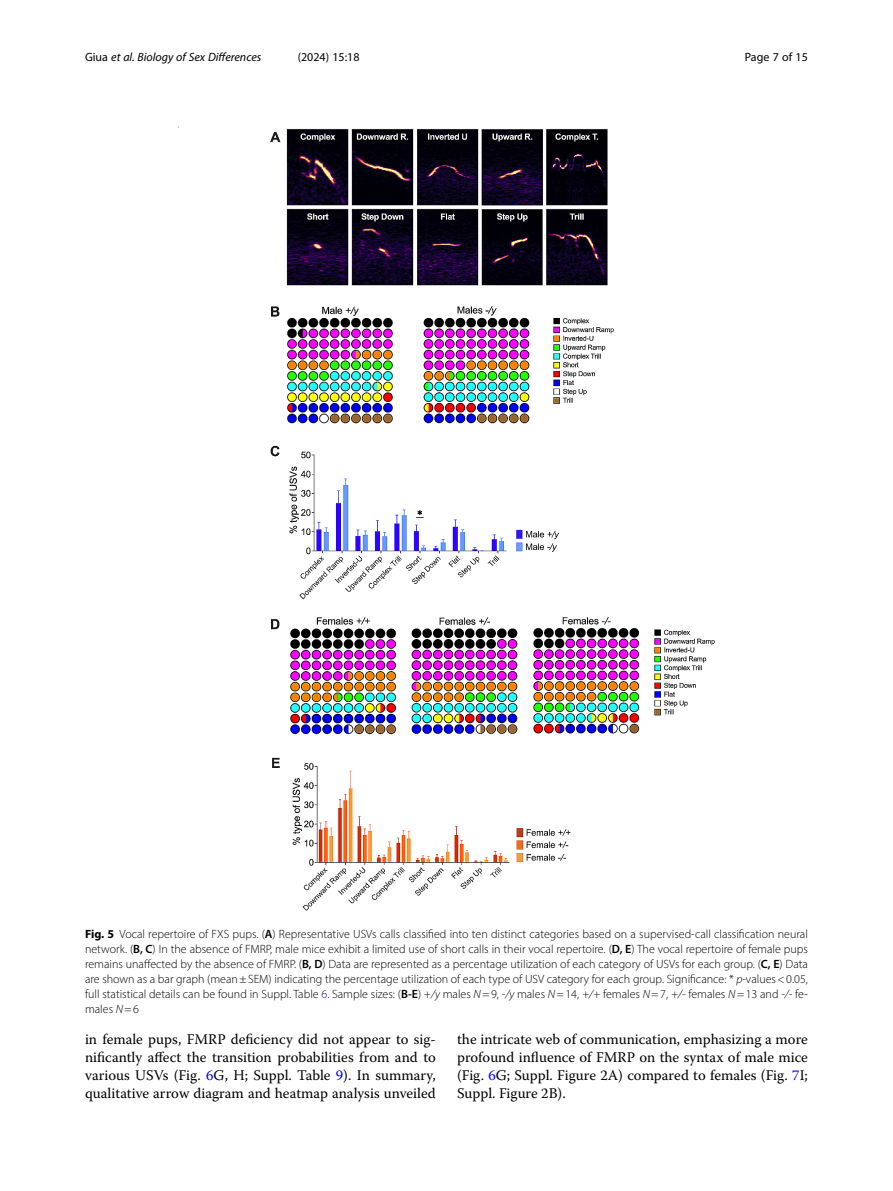
<style>
.page{position:relative;width:893px;height:1191px;background:#fff}
.page>*{position:absolute;margin:0;border:0;box-sizing:border-box;transform-origin:0 0}
.Body_Text{font:14.7px/18px "Warnock Pro";color:#000;text-align:justify}
.Figure_Caption{font:300 12px/15px "Myriad Pro";color:#000;text-align:justify}
.t1{font:italic 12px "Myriad Pro";color:#000}
.t2{font:12px "Myriad Pro";color:#000}
.s1{font-style:normal}
.s2{font-weight:700}
.s3{font-weight:600}
.s4{font-style:italic}
.s5{color:#00f}
</style>
<div class="page">
<img style="left:178px;top:126px;width:536px;height:784px">
<p class="t1" style="left:85px;top:50px;width:178px"><span class="s1">Giua</span> et al. Biology of Sex Differences</p>
<p class="t2" style="left:298px;top:50px;width:63px">(2024) 15:18</p>
<p class="t2" style="left:745px;top:50px;width:65px">Page 7 of 15</p>
<p class="Figure_Caption" style="left:85px;top:926px;width:724px"><span class="s2">Fig. 5</span> Vocal repertoire of FXS pups. (<span class="s3">A</span>) Representative USVs calls classified into ten distinct categories based on a supervised-call classification neural network. (<span class="s3">B, C</span>) In the absence of FMRP, male mice exhibit a limited use of short calls in their vocal repertoire. (<span class="s3">D, E</span>) The vocal repertoire of female pups remains unaffected by the absence of FMRP. (<span class="s3">B, D</span>) Data are represented as a percentage utilization of each category of USVs for each group. (<span class="s3">C, E</span>) Data are shown as a bar graph (mean±SEM) indicating the percentage utilization of each type of USV category for each group. Significance: * <span class="s4">p</span>-values&lt;0.05, full statistical details can be found in Suppl. Table <span class="s5">6</span>. Sample sizes: (<span class="s3">B-E</span>) <span class="s4">+/y</span> males <span class="s4">N</span>=9, <span class="s4">-/y</span> males <span class="s4">N</span>=14, <span class="s4">+/+</span> females <span class="s4">N</span>=7, <span class="s4">+/-</span> females <span class="s4">N</span>=13 and <span class="s4">-/-</span> fe&shy;males <span class="s4">N</span>=6</p>
<p class="Body_Text" style="left:85px;top:1030px;width:352px">in female pups, FMRP deficiency did not appear to sig&shy;nificantly affect the transition probabilities from and to various USVs (Fig. <span class="s5">6</span>G, H; Suppl. Table <span class="s5">9</span>). In summary, qualitative arrow diagram and heatmap analysis unveiled</p>
<p class="Body_Text" style="left:457px;top:1030px;width:352px">the intricate web of communication, emphasizing a more profound influence of FMRP on the syntax of male mice (Fig. <span class="s5">6</span>G; Suppl. Figure 2A) compared to females (Fig. <span class="s5">7</span>I; Suppl. Figure 2B).</p>
</div>
